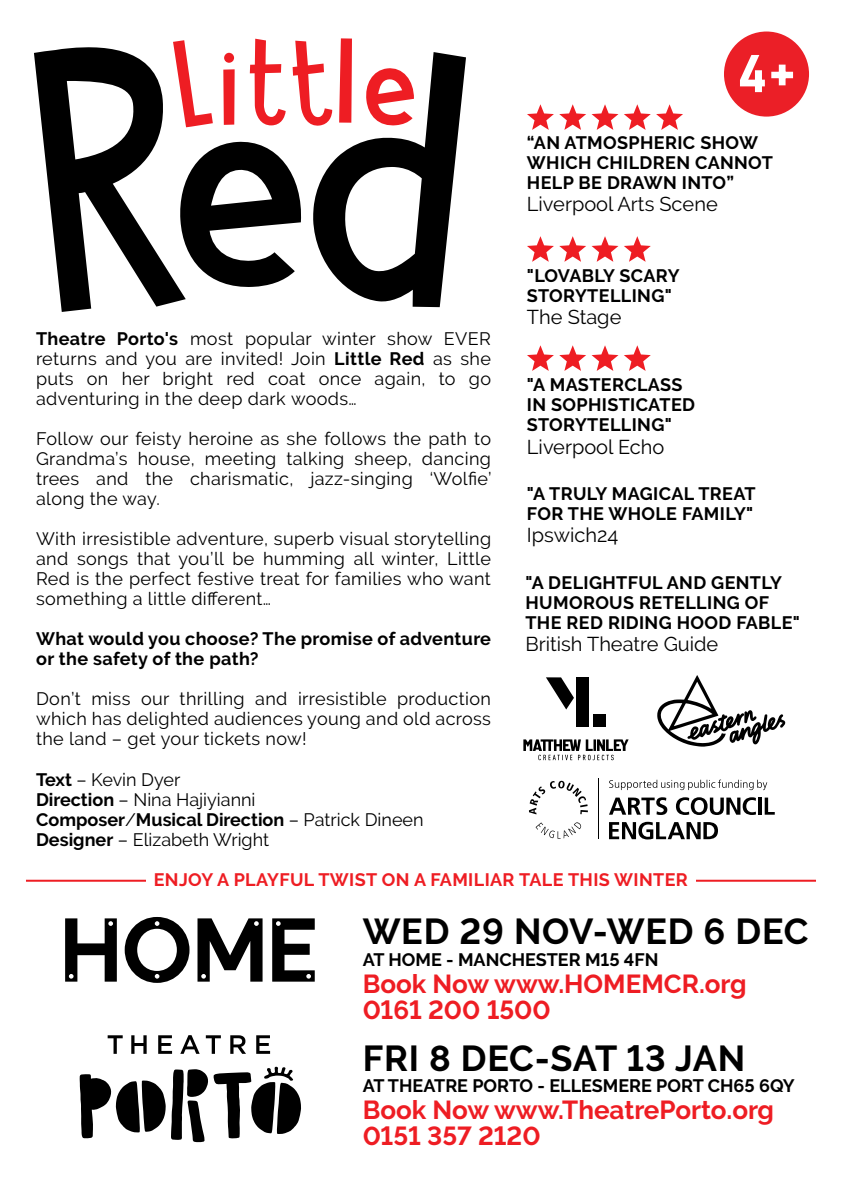
<style>
.page{position:relative;width:842px;height:1191px;background:#fff}
.page>*{position:absolute;margin:0;border:0;box-sizing:border-box;transform-origin:0 0}
.t1{font:700 52.4px "Bahnschrift";color:#fff}
.t2{font:700 36px "Raleway";letter-spacing:.02em;color:#000}
.t3{font:700 26px/26px "Raleway";color:#ee1d23}
.t4{font:20px "Raleway";color:#000}
.t5{font:18px/20px "Raleway";letter-spacing:.02em;color:#000;text-align:justify}
.t6{font:700 18px/20px "Raleway";letter-spacing:.02em;color:#000}
.t7{font:18px/20px "Raleway";color:#000}
.t8{font:700 18px "Raleway";color:#000}
.t9{font:700 18px "Raleway";letter-spacing:.02em;color:#ee1d23}
.s1{font-weight:700}
</style>
<div class="page">
<hr style="left:26px;top:879px;width:790px;height:2px;background:#ee1d23">
<div style="left:146px;top:867px;width:550px;height:27px;background:#fff"></div>
<svg style="left:527px;top:104px;width:91px;height:26px"></svg>
<svg style="left:624px;top:104px;width:59px;height:26px"></svg>
<svg style="left:527px;top:236px;width:91px;height:26px"></svg>
<svg style="left:624px;top:236px;width:27px;height:26px"></svg>
<svg style="left:527px;top:345px;width:91px;height:26px"></svg>
<svg style="left:624px;top:345px;width:27px;height:26px"></svg>
<svg style="left:34px;top:47px;width:139px;height:265px"></svg>
<svg style="left:173px;top:38px;width:293px;height:269px"></svg>
<svg style="left:529px;top:780px;width:59px;height:34px"></svg>
<svg style="left:535px;top:822px;width:47px;height:16px"></svg>
<svg style="left:609px;top:797px;width:58px;height:18px"></svg>
<svg style="left:676px;top:797px;width:80px;height:18px"></svg>
<hr style="left:758px;top:797px;width:4px;height:17px;background:#000">
<svg style="left:765px;top:797px;width:10px;height:17px"></svg>
<svg style="left:609px;top:821px;width:109px;height:18px"></svg>
<svg style="left:609px;top:779px;width:158px;height:11px"></svg>
<hr style="left:598px;top:778px;width:1px;height:61px;background:#000">
<svg style="left:657px;top:675px;width:129px;height:71px"></svg>
<svg style="left:523px;top:739px;width:106px;height:21px"></svg>
<svg style="left:546px;top:677px;width:28px;height:32px"></svg>
<div style="left:593px;top:714px;width:13px;height:13px;background:#000"></div>
<div style="left:576px;top:677px;width:13px;height:50px;background:#000"></div>
<div style="left:724px;top:32px;width:85px;height:85px;background:#eb1f27;border-radius:50%"></div>
<svg style="left:80px;top:1066px;width:221px;height:76px"></svg>
<svg style="left:108px;top:1035px;width:15px;height:18px"></svg>
<svg style="left:131px;top:1035px;width:16px;height:18px"></svg>
<svg style="left:158px;top:1035px;width:14px;height:18px"></svg>
<svg style="left:180px;top:1035px;width:20px;height:18px"></svg>
<svg style="left:206px;top:1035px;width:15px;height:18px"></svg>
<svg style="left:230px;top:1035px;width:16px;height:18px"></svg>
<svg style="left:256px;top:1035px;width:14px;height:18px"></svg>
<svg style="left:65px;top:918px;width:52px;height:63px"></svg>
<svg style="left:125px;top:917px;width:64px;height:66px"></svg>
<svg style="left:197px;top:918px;width:66px;height:63px"></svg>
<svg style="left:272px;top:918px;width:43px;height:63px"></svg>
<h1 class="t1" style="left:737px;top:40px;width:60px">4+</h1>
<p class="t6" style="left:527px;top:133px;width:247px">“AN ATMOSPHERIC SHOW<br>WHICH CHILDREN CANNOT<br>HELP BE DRAWN INTO”</p>
<p class="t4" style="left:527px;top:192px;width:192px">Liverpool Arts Scene</p>
<p class="t5" style="left:36px;top:329px;width:456px"><span class="s1">Theatre Porto's</span> most popular winter show EVER returns and you are invited! Join <span class="s1">Little Red</span> as she puts on her bright red coat once again, to go adventuring in the deep dark woods…</p>
<p class="t5" style="left:36px;top:429px;width:457px">Follow our feisty heroine as she follows the path to Grandma’s house, meeting talking sheep, dancing trees and the charismatic, jazz-singing ‘Wolfie’ along the way.</p>
<p class="t5" style="left:36px;top:529px;width:457px">With irresistible adventure, superb visual storytelling and songs that you’ll be humming all winter, Little Red is the perfect festive treat for families who want something a little different…</p>
<p class="t6" style="left:36px;top:629px;width:456px">What would you choose? The promise of adventure or the safety of the path?</p>
<p class="t5" style="left:36px;top:689px;width:456px">Don’t miss our thrilling and irresistible production which has delighted audiences young and old across the land – get your tickets now!</p>
<p class="t7" style="left:36px;top:769px;width:389px"><span class="s1">Text</span> – Kevin Dyer<br><span class="s1">Direction</span> – Nina Hajiyianni<br><span class="s1">Composer</span>/<span class="s1">Musical Direction</span> – Patrick Dineen<br><span class="s1">Designer</span> – Elizabeth Wright</p>
<p class="t6" style="left:527px;top:266px;width:154px">"LOVABLY SCARY<br>STORYTELLING"</p>
<p class="t4" style="left:527px;top:305px;width:96px">The Stage</p>
<p class="t6" style="left:527px;top:375px;width:170px">"A MASTERCLASS<br>IN SOPHISTICATED<br>STORYTELLING"</p>
<p class="t4" style="left:527px;top:435px;width:139px">Liverpool Echo</p>
<p class="t6" style="left:527px;top:484px;width:230px">"A TRULY MAGICAL TREAT<br>FOR THE WHOLE FAMILY"</p>
<p class="t4" style="left:527px;top:523px;width:93px">Ipswich24</p>
<p class="t6" style="left:525px;top:572px;width:276px">"A DELIGHTFUL AND GENTLY<br>HUMOROUS RETELLING OF<br>THE RED RIDING HOOD FABLE"</p>
<p class="t4" style="left:525px;top:632px;width:194px">British Theatre Guide</p>
<p class="t9" style="left:154px;top:869px;width:536px">ENJOY A PLAYFUL TWIST ON A FAMILIAR TALE THIS WINTER</p>
<h2 class="t2" style="left:363px;top:910px;width:447px">WED 29 NOV-WED 6 DEC</h2>
<p class="t8" style="left:363px;top:949px;width:297px">AT HOME - MANCHESTER M15 4FN</p>
<h3 class="t3" style="left:363px;top:970px;width:385px">Book Now www.HOMEMCR.org<br>0161 200 1500</h3>
<h2 class="t2" style="left:363px;top:1036px;width:384px">FRI 8 DEC-SAT 13 JAN</h2>
<p class="t8" style="left:363px;top:1075px;width:433px">AT THEATRE PORTO - ELLESMERE PORT CH65 6QY</p>
<h3 class="t3" style="left:363px;top:1097px;width:413px">Book Now www.TheatrePorto.org<br>0151 357 2120</h3>
</div>
